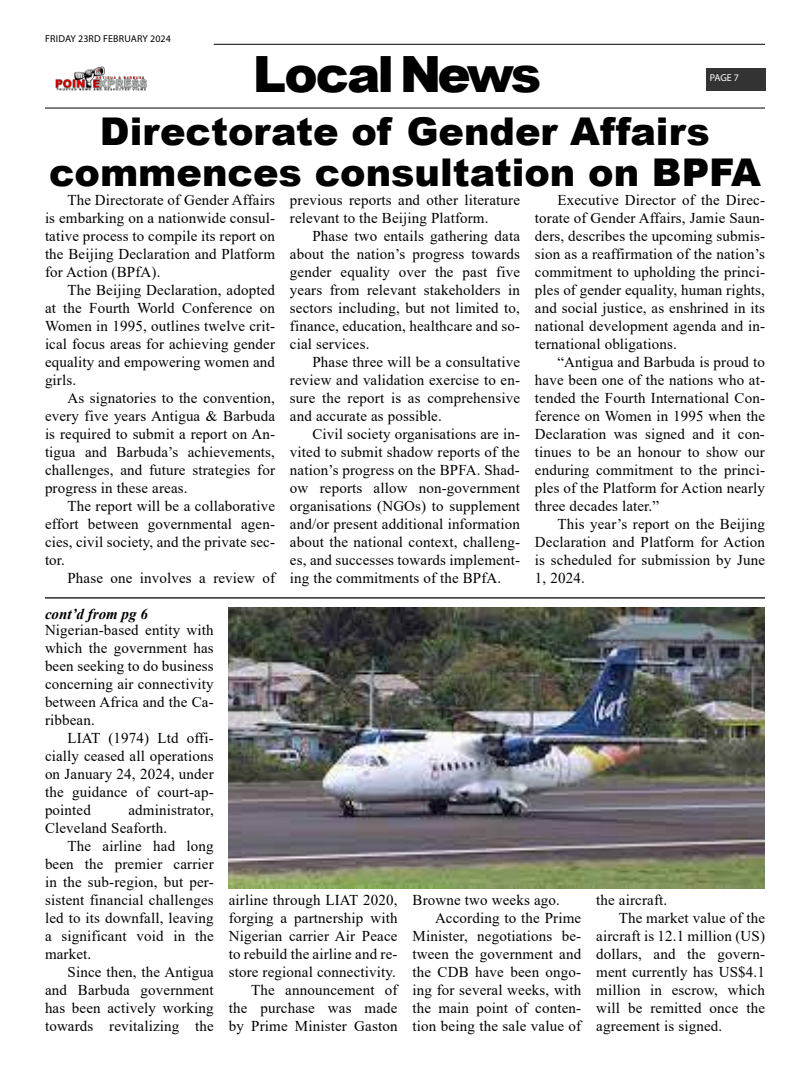
<style>
.page{position:relative;width:810px;height:1080px;background:#fff}
.page>*{position:absolute;margin:0;border:0;box-sizing:border-box;transform-origin:0 0}
.t1{font:900 50px "Arial";letter-spacing:-.06em;color:#000}
.t2{font:900 38.25px/41.2px "Arial";color:#000;text-align:center}
.t3{font:15px/18px "Times New Roman";letter-spacing:.01em;color:#000;text-align:justify}
.t4{font:italic 700 15px "Times New Roman";color:#000}
.t5{font:10px "Myriad Pro";letter-spacing:.015em;color:#000}
.t6{font:10px "Myriad Pro";color:#fff}
</style>
<div class="page">
<hr style="left:45px;top:107px;width:720px;height:2px;background:#333">
<hr style="left:214px;top:44px;width:551px;height:1px;background:#333">
<div style="left:706px;top:68px;width:60px;height:23px;background:#333"></div>
<img style="left:55px;top:66px;width:93px;height:25px">
<hr style="left:45px;top:597px;width:720px;height:2px;background:#000">
<img style="left:229px;top:608px;width:536px;height:281px">
<p class="t5" style="left:45px;top:33px;width:127px">FRIDAY 23RD FEBRUARY 2024</p>
<h1 class="t1" style="left:253px;top:38px;width:290px">Local News</h1>
<p class="t6" style="left:710px;top:72px;width:31px">PAGE 7</p>
<h2 class="t2" style="left:49px;top:109px;width:713px">Directorate of Gender Affairs commences consultation on BPFA</h2>
<p class="t3" style="left:45px;top:191px;width:232px;text-indent:22px">The Directorate of Gender Affairs is embarking on a nationwide consul&shy;tative process to compile its report on the Beijing Declaration and Platform for Action (BPfA).</p>
<p class="t3" style="left:45px;top:281px;width:232px;text-indent:22px">The Beijing Declaration, adopted at the Fourth World Conference on Women in 1995, outlines twelve crit&shy;ical focus areas for achieving gender equality and empowering women and girls.</p>
<p class="t3" style="left:45px;top:389px;width:232px;text-indent:22px">As signatories to the convention, every five years Antigua &amp; Barbuda is required to submit a report on An&shy;tigua and Barbuda’s achievements, challenges, and future strategies for progress in these areas.</p>
<p class="t3" style="left:45px;top:497px;width:232px;text-indent:22px">The report will be a collaborative effort between governmental agen&shy;cies, civil society, and the private sec&shy;tor.</p>
<p class="t3" style="left:68px;top:569px;width:209px">Phase one involves a review of</p>
<p class="t4" style="left:45px;top:603px;width:104px">cont’d from pg 6</p>
<p class="t3" style="left:290px;top:191px;width:232px">previous reports and other literature relevant to the Beijing Platform.</p>
<p class="t3" style="left:290px;top:227px;width:232px;text-indent:22px">Phase two entails gathering data about the nation’s progress towards gender equality over the past five years from relevant stakeholders in sectors including, but not limited to, finance, education, healthcare and so&shy;cial services.</p>
<p class="t3" style="left:290px;top:353px;width:232px;text-indent:22px">Phase three will be a consultative review and validation exercise to en&shy;sure the report is as comprehensive and accurate as possible.</p>
<p class="t3" style="left:290px;top:425px;width:232px;text-indent:22px">Civil society organisations are in&shy;vited to submit shadow reports of the nation’s progress on the BPFA. Shad&shy;ow reports allow non-government organisations (NGOs) to supplement and/or present additional information about the national context, challeng&shy;es, and successes towards implement&shy;ing the commitments of the BPfA.</p>
<p class="t3" style="left:535px;top:191px;width:232px;text-indent:22px">Executive Director of the Direc&shy;torate of Gender Affairs, Jamie Saun&shy;ders, describes the upcoming submis&shy;sion as a reaffirmation of the nation’s commitment to upholding the princi&shy;ples of gender equality, human rights, and social justice, as enshrined in its national development agenda and in&shy;ternational obligations.</p>
<p class="t3" style="left:535px;top:353px;width:232px;text-indent:22px">“Antigua and Barbuda is proud to have been one of the nations who at&shy;tended the Fourth International Con&shy;ference on Women in 1995 when the Declaration was signed and it con&shy;tinues to be an honour to show our enduring commitment to the princi&shy;ples of the Platform for Action nearly three decades later.”</p>
<p class="t3" style="left:535px;top:515px;width:232px;text-indent:22px">This year’s report on the Beijing Declaration and Platform for Action is scheduled for submission by June 1, 2024.</p>
<p class="t3" style="left:45px;top:620px;width:170px">Nigerian-based entity with which the government has been seeking to do business concerning air connectivity between Africa and the Ca&shy;ribbean.</p>
<p class="t3" style="left:45px;top:728px;width:170px;text-indent:22px">LIAT (1974) Ltd offi&shy;cially ceased all operations on January 24, 2024, under the guidance of court-ap&shy;pointed</p>
<p class="t3" style="left:45px;top:800px;width:170px;text-indent:83px">administrator,<br>Cleveland Seaforth.</p>
<p class="t3" style="left:45px;top:836px;width:170px;text-indent:22px">The airline had long been the premier carrier in the sub-region, but per&shy;sistent financial challenges led to its downfall, leaving a significant void in the market.</p>
<p class="t3" style="left:45px;top:962px;width:170px;text-indent:22px">Since then, the Antigua and Barbuda government has been actively working towards revitalizing the</p>
<p class="t3" style="left:229px;top:890px;width:170px;text-align:right">airline through LIAT 2020, forging a partnership with<br>Nigerian carrier Air Peace to rebuild the airline and re&shy;store regional connectivity.<br>The announcement of<br>the purchase was made by Prime Minister Gaston</p>
<p class="t3" style="left:412px;top:890px;width:149px">Browne two weeks ago.</p>
<p class="t3" style="left:435px;top:908px;width:148px">According to the Prime</p>
<p class="t3" style="left:412px;top:926px;width:170px">Minister, negotiations be-</p>
<p class="t3" style="left:412px;top:944px;width:170px">tween the government and</p>
<p class="t3" style="left:412px;top:962px;width:170px">the CDB have been ongo-</p>
<p class="t3" style="left:412px;top:980px;width:170px">ing for several weeks, with</p>
<p class="t3" style="left:412px;top:998px;width:170px">the main point of conten-</p>
<p class="t3" style="left:412px;top:1016px;width:170px">tion being the sale value of</p>
<p class="t3" style="left:596px;top:890px;width:73px">the aircraft.</p>
<p class="t3" style="left:619px;top:908px;width:148px">The market value of the</p>
<p class="t3" style="left:596px;top:926px;width:170px">aircraft is 12.1 million (US)</p>
<p class="t3" style="left:596px;top:944px;width:170px">dollars, and the govern-</p>
<p class="t3" style="left:596px;top:962px;width:170px">ment currently has US$4.1</p>
<p class="t3" style="left:596px;top:980px;width:170px">million in escrow, which</p>
<p class="t3" style="left:596px;top:998px;width:170px">will be remitted once the</p>
<p class="t3" style="left:596px;top:1016px;width:128px">agreement is signed.</p>
</div>
